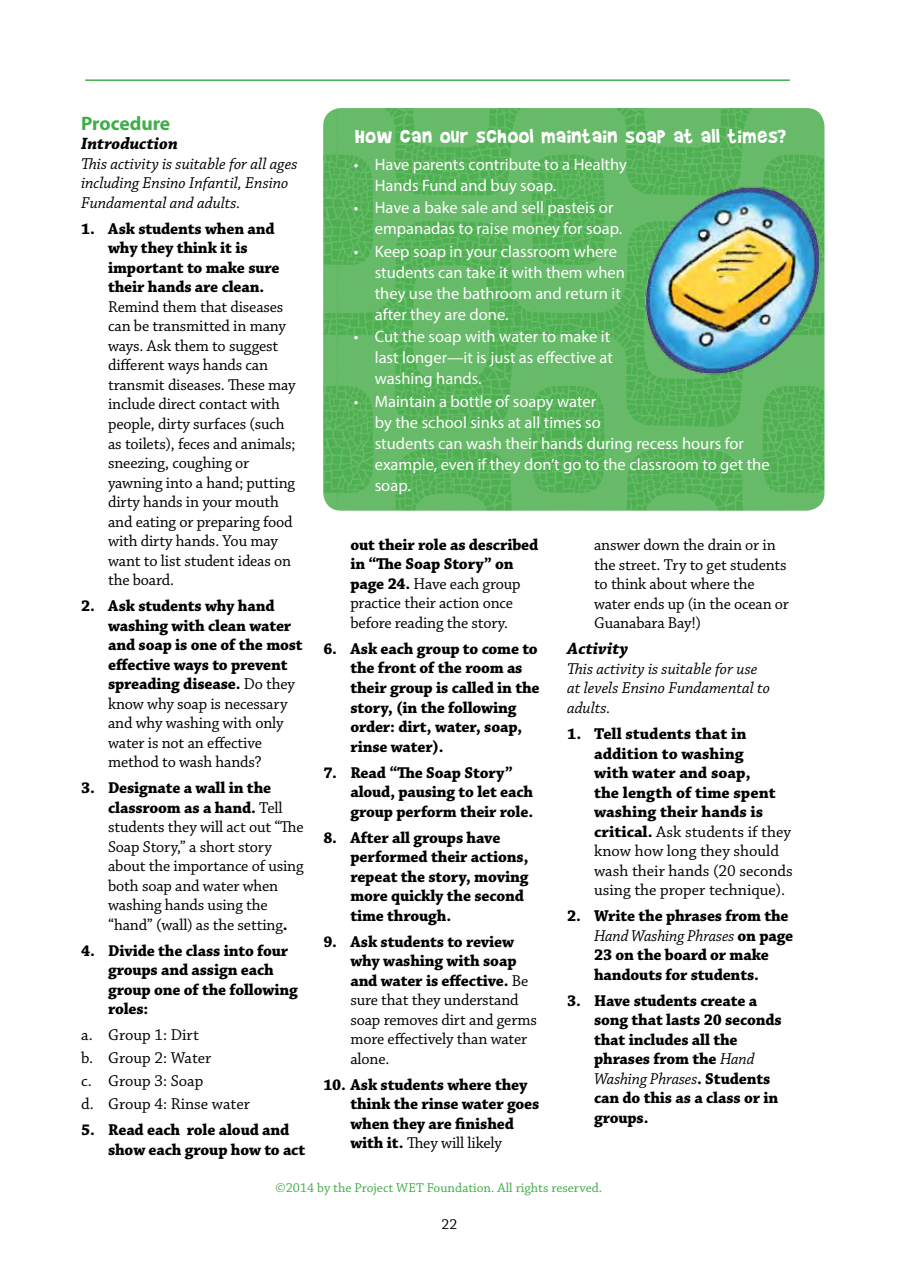
<style>
.page{position:relative;width:898px;height:1268px;background:#fff}
.page>*{position:absolute;margin:0;border:0;box-sizing:border-box;transform-origin:0 0}
.t1{font:22.5px "Brady Bunch Remastered";letter-spacing:.04em;color:#fff}
.t2{font:700 19.5px "Myriad Pro";letter-spacing:-.005em;color:#41ad49}
.t3{font:italic 700 17.25px "Chaparral Pro";color:#000}
.t4{font:700 16.5px/19.5px "Chaparral Pro";letter-spacing:-.01em;color:#000}
.t5{font:16.5px/19.5px "Chaparral Pro";letter-spacing:-.01em;color:#000}
.t6{font:16.5px/21px "Myriad Pro";color:#fff}
.t7{font:italic 16.5px/19.5px "Chaparral Pro";color:#000}
.t8{font:15px "Chaparral Pro";color:#000}
.t9{font:13.5px "Chaparral Pro";color:#41ad49}
.s1{font-weight:400}
.s2{font-weight:700}
.s3{font-weight:400;font-style:italic}
</style>
<div class="page">
<hr style="left:85px;top:79px;width:704px;height:2px;background:#41ad49">
<img style="left:323px;top:108px;width:501px;height:402px">
<img style="left:639px;top:143px;width:186px;height:265px">
<p class="t2" style="left:81px;top:110px;width:91px">Procedure</p>
<p class="t3" style="left:81px;top:133px;width:98px">Introduction</p>
<p class="t7" style="left:81px;top:154px;width:218px">This activity is suitable for all ages including Ensino Infantil, Ensino<br>Fundamental and adults.</p>
<p class="t4" style="left:108px;top:219px;width:173px;text-indent:-27px">1. Ask students when and why they think it is important to make sure their hands are clean.</p>
<p class="t5" style="left:108px;top:297px;width:189px">Remind them that diseases can be transmitted in many ways. Ask them to suggest different ways hands can transmit diseases. These may include direct contact with people, dirty surfaces (such as toilets), feces and animals; sneezing, coughing or yawning into a hand; putting dirty hands in your mouth and eating or preparing food with dirty hands. You may want to list student ideas on the board.</p>
<p class="t4" style="left:108px;top:596px;width:196px;text-indent:-27px">2. Ask students why hand washing with clean water and soap is one of the most effective ways to prevent spreading disease. <span class="s1">Do they know why soap is necessary and why washing with only water is not an effective method to wash hands?</span></p>
<p class="t5" style="left:108px;top:778px;width:197px;text-indent:-27px"><span class="s2">3. Designate a wall in the classroom as a hand.</span> Tell students they will act out “The<br>Soap Story,” a short story about the importance of using both soap and water when washing hands using the “hand” (wall) as the setting<span class="s2">.</span></p>
<p class="t4" style="left:108px;top:941px;width:191px;text-indent:-27px">4. Divide the class into four groups and assign each group one of the following roles:</p>
<p class="t5" style="left:81px;top:1024px;width:170px;line-height:23px">a. Group 1: Dirt<br>b. Group 2: Water<br>c. Group 3: Soap<br>d. Group 4: Rinse water</p>
<p class="t4" style="left:108px;top:1120px;width:199px;text-indent:-27px">5. Read each role aloud and show each group how to act</p>
<h1 class="t1" style="left:355px;top:124px;width:432px">How can our school maintain soap at all times?</h1>
<p class="t6" style="left:374px;top:153px;width:253px;text-indent:-21px">• Have parents contribute to a Healthy<br>Hands Fund and buy soap.</p>
<p class="t6" style="left:374px;top:197px;width:249px;text-indent:-21px">• Have a bake sale and sell pasteis or empanadas to raise money for soap.</p>
<p class="t6" style="left:374px;top:240px;width:251px;text-indent:-21px">• Keep soap in your classroom where students can take it with them when they use the bathroom and return it after they are done.</p>
<p class="t6" style="left:374px;top:326px;width:239px;text-indent:-21px">• Cut the soap with water to make it last longer—it is just as effective at washing hands.</p>
<p class="t6" style="left:374px;top:390px;width:396px;text-indent:-21px">• Maintain a bottle of soapy water<br>by the school sinks at all times so<br>students can wash their hands during recess hours for example, even if they don’t go to the classroom to get the soap.</p>
<p class="t5" style="left:350px;top:535px;width:189px"><span class="s2">out their role as described in “The Soap Story” on page 24.</span> Have each group practice their action once before reading the story.</p>
<p class="t4" style="left:350px;top:639px;width:191px;text-indent:-27px">6. Ask each group to come to the front of the room as their group is called in the story, (in the following order: dirt, water, soap, rinse water).</p>
<p class="t4" style="left:350px;top:762px;width:184px;text-indent:-27px">7. Read “The Soap Story” aloud, pausing to let each group perform their role.</p>
<p class="t4" style="left:350px;top:827px;width:180px;text-indent:-27px">8. After all groups have performed their actions, repeat the story, moving more quickly the second time through.</p>
<p class="t5" style="left:350px;top:932px;width:188px;text-indent:-27px"><span class="s2">9. Ask students to review why washing with soap and water is effective.</span> Be sure that they understand soap removes dirt and germs more effectively than water alone.</p>
<p class="t4" style="left:350px;top:1074px;width:190px;text-indent:-27px">10. Ask students where they think the rinse water goes when they are finished with it. <span class="s1">They will likely</span></p>
<p class="t5" style="left:594px;top:535px;width:196px">answer down the drain or in the street. Try to get students to think about where the water ends up (in the ocean or<br>Guanabara Bay!)</p>
<p class="t3" style="left:567px;top:638px;width:63px">Activity</p>
<p class="t7" style="left:567px;top:659px;width:204px">This activity is suitable for use at levels Ensino Fundamental to adults.</p>
<p class="t4" style="left:594px;top:724px;width:200px;text-indent:-27px">1. Tell students that in addition to washing<br>with water and soap,<br>the length of time spent washing their hands is critical. <span class="s1">Ask students if they know how long they should wash their hands (20 seconds using the proper technique).</span></p>
<p class="t4" style="left:594px;top:906px;width:201px;text-indent:-27px">2. Write the phrases from the<br><span class="s3">Hand Washing Phrases</span> on page<br>23 on the board or make handouts for students.</p>
<p class="t4" style="left:594px;top:990px;width:189px;text-indent:-27px">3. Have students create a song that lasts 20 seconds that includes all the phrases from the <span class="s3">Hand<br>Washing Phrases</span>. Students can do this as a class or in groups.</p>
<p class="t9" style="left:275px;top:1179px;width:328px">©2014 by the Project WET Foundation. All rights reserved.</p>
<p class="t8" style="left:441px;top:1215px;width:17px">22</p>
</div>
